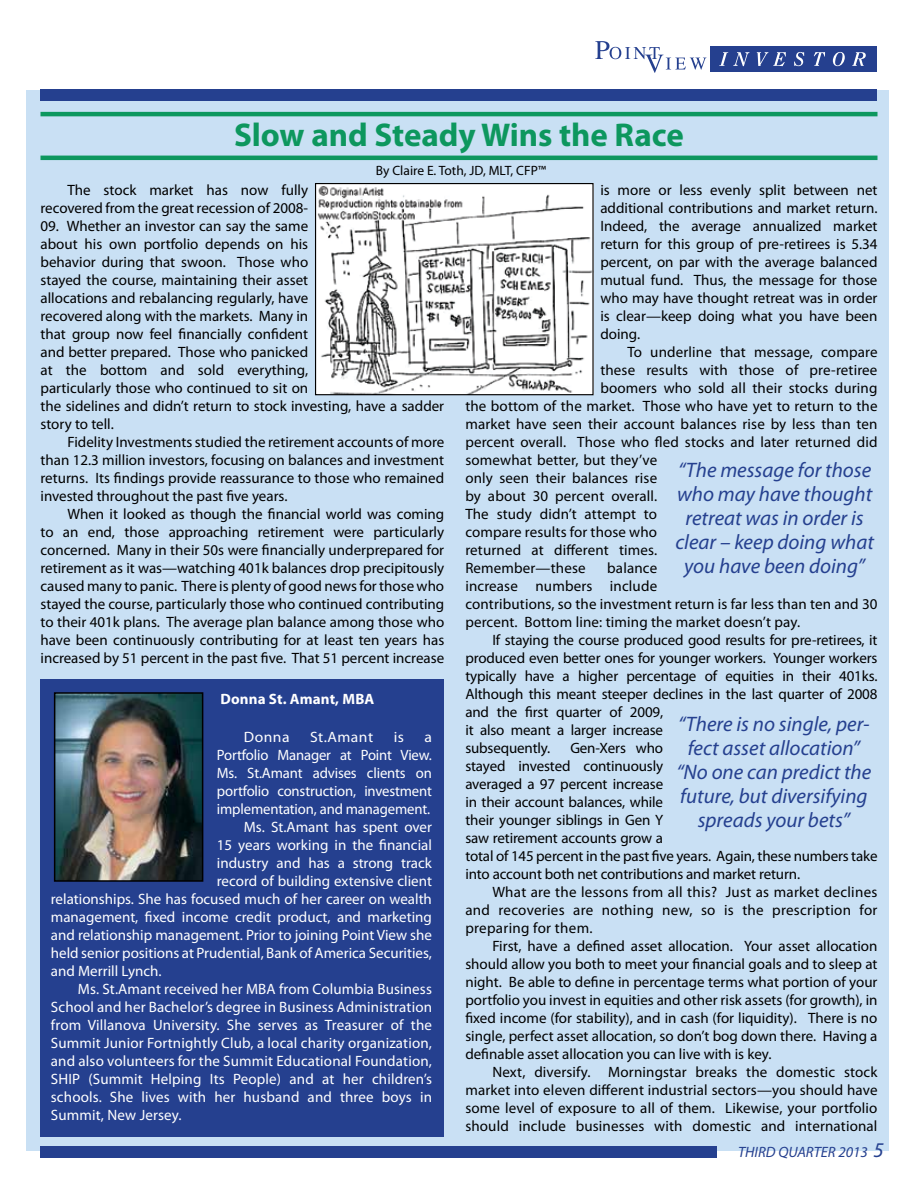
<style>
.page{position:relative;width:918px;height:1188px;background:#fff}
.page>*{position:absolute;margin:0;border:0;box-sizing:border-box;transform-origin:0 0}
.t1{font:700 33px "Myriad Pro";color:#0d975e}
.t2{font:italic 21px/24px "Myriad Pro";color:#25408f;text-align:center}
.t3{font:15px/18px "Myriad Pro";color:#000;text-align:justify}
.t4{font:15px "Myriad Pro";color:#fff}
.t5{font:italic 15px "Myriad Pro";color:#25408f}
.t6{font:700 15px "Myriad Pro";letter-spacing:.01em;color:#fff}
.t7{font:15px "Myriad Pro";color:#fff;scale:1.04 1}
.t8{font:13.5px "Myriad Pro";color:#000}
.s1{font-size:21px}
</style>
<div class="page">
<svg style="left:595px;top:41px;width:111px;height:32px"></svg>
<div style="left:710px;top:46px;width:167px;height:26px;background:#25408f"></div>
<svg style="left:719px;top:52px;width:31px;height:14px"></svg>
<svg style="left:757px;top:52px;width:29px;height:14px"></svg>
<svg style="left:794px;top:52px;width:10px;height:14px"></svg>
<svg style="left:814px;top:52px;width:11px;height:14px"></svg>
<svg style="left:833px;top:52px;width:12px;height:14px"></svg>
<svg style="left:852px;top:52px;width:14px;height:14px"></svg>
<div style="left:26px;top:90px;width:863px;height:1061px;background:#c9e0f4"></div>
<div style="left:40px;top:89px;width:838px;height:12px;background:#25408f"></div>
<div style="left:40px;top:1146px;width:677px;height:12px;background:#25408f"></div>
<hr style="left:40px;top:156px;width:838px;height:4px;background:#0d975e">
<hr style="left:40px;top:112px;width:838px;height:4px;background:#0d975e">
<div style="left:40px;top:679px;width:404px;height:458px;background:#25408f"></div>
<img style="left:57px;top:695px;width:143px;height:184px">
<div style="left:54px;top:692px;width:149px;height:190px;border:2px solid #000"></div>
<img style="left:317px;top:185px;width:275px;height:208px">
<div style="left:315px;top:183px;width:279px;height:212px;border:1px solid #000"></div>
<h1 class="t1" style="left:234px;top:113px;width:451px">Slow and Steady Wins the Race</h1>
<p class="t3" style="left:40px;top:181px;width:269px;text-align:right">The stock market has now fully recovered from the great recession of 2008-</p>
<p class="t3" style="left:40px;top:217px;width:405px;text-align:left">09. Whether an investor can say the same<br>about his own portfolio depends on his<br>behavior during that swoon. Those who<br>stayed the course, maintaining their asset<br>allocations and rebalancing regularly, have<br>recovered along with the markets. Many in<br>that group now feel financially confident<br>and better prepared. Those who panicked<br>at the bottom and sold everything,<br>particularly those who continued to sit on<br>the sidelines and didn’t return to stock investing, have a sadder story to tell.</p>
<p class="t3" style="left:40px;top:433px;width:405px;text-indent:27px">Fidelity Investments studied the retirement accounts of more than 12.3 million investors, focusing on balances and investment returns. Its findings provide reassurance to those who remained invested throughout the past five years.</p>
<p class="t3" style="left:40px;top:505px;width:405px;text-indent:27px">When it looked as though the financial world was coming to an end, those approaching retirement were particularly concerned. Many in their 50s were financially underprepared for retirement as it was—watching 401k balances drop precipitously caused many to panic. There is plenty of good news for those who stayed the course, particularly those who continued contributing to their 401k plans. The average plan balance among those who have been continuously contributing for at least ten years has increased by 51 percent in the past five. That 51 percent increase</p>
<p class="t8" style="left:376px;top:162px;width:172px">By Claire E. Toth, JD, MLT, CFP™</p>
<p class="t3" style="left:600px;top:181px;width:279px">is more or less evenly split between net additional contributions and market return.<br>Indeed, the average annualized market return for this group of pre-retirees is 5.34 percent, on par with the average balanced mutual fund. Thus, the message for those who may have thought retreat was in order is clear—keep doing what you have been doing.</p>
<p class="t3" style="left:627px;top:343px;width:252px">To underline that message, compare</p>
<p class="t3" style="left:600px;top:361px;width:279px">these results with those of pre-retiree</p>
<p class="t3" style="left:600px;top:379px;width:279px">boomers who sold all their stocks during</p>
<p class="t3" style="left:465px;top:397px;width:414px">the bottom of the market. Those who have yet to return to the</p>
<p class="t3" style="left:465px;top:415px;width:414px">market have seen their account balances rise by less than ten</p>
<p class="t3" style="left:465px;top:433px;width:414px">percent overall. Those who fled stocks and later returned did</p>
<p class="t3" style="left:465px;top:451px;width:193px">somewhat better, but they’ve</p>
<p class="t3" style="left:465px;top:469px;width:193px">only seen their balances rise</p>
<p class="t3" style="left:465px;top:487px;width:193px">by about 30 percent overall.</p>
<p class="t3" style="left:465px;top:505px;width:193px">The study didn’t attempt to</p>
<p class="t3" style="left:465px;top:523px;width:193px">compare results for those who</p>
<p class="t3" style="left:465px;top:541px;width:193px">returned at different times.</p>
<p class="t3" style="left:465px;top:559px;width:122px">Remember—these</p>
<h2 class="t2" style="left:675px;top:458px;width:200px">“The message for those who may have thought retreat was in order is clear – keep doing what you have been doing”</h2>
<p class="t3" style="left:465px;top:559px;width:414px;text-align:left;text-indent:142px">balance<br>increase numbers include<br>contributions, so the investment return is far less than ten and 30 percent. Bottom line: timing the market doesn’t pay.</p>
<p class="t3" style="left:465px;top:631px;width:414px;text-align:left;text-indent:27px">If staying the course produced good results for pre-retirees, it produced even better ones for younger workers. Younger workers typically have a higher percentage of equities in their 401ks.<br>Although this meant steeper declines in the last quarter of 2008 and the first quarter of 2009,<br>it also meant a larger increase<br>subsequently.</p>
<p class="t6" style="left:220px;top:689px;width:155px">Donna St. Amant, MBA</p>
<h2 class="t2" style="left:676px;top:712px;width:196px">“There is no single, per&shy;fect asset allocation” “No one can predict the future, but diversifying spreads your bets”</h2>
<p class="t7" style="left:244px;top:728px;width:45px">Donna</p>
<p class="t7" style="left:310px;top:728px;width:62px">St.Amant</p>
<p class="t7" style="left:394px;top:728px;width:11px">is</p>
<p class="t7" style="left:424px;top:728px;width:9px">a</p>
<p class="t4" style="left:217px;top:746px;width:217px">Portfolio Manager at Point View.</p>
<p class="t4" style="left:217px;top:764px;width:217px">Ms. St.Amant advises clients on</p>
<p class="t4" style="left:217px;top:782px;width:217px">portfolio construction, investment</p>
<p class="t4" style="left:217px;top:800px;width:215px">implementation, and management.</p>
<p class="t4" style="left:244px;top:818px;width:190px">Ms. St.Amant has spent over</p>
<p class="t4" style="left:217px;top:836px;width:217px">15 years working in the financial</p>
<p class="t4" style="left:217px;top:854px;width:217px">industry and has a strong track</p>
<p class="t4" style="left:217px;top:872px;width:217px">record of building extensive client</p>
<p class="t4" style="left:51px;top:890px;width:383px">relationships. She has focused much of her career on wealth</p>
<p class="t4" style="left:51px;top:908px;width:383px">management, fixed income credit product, and marketing</p>
<p class="t4" style="left:51px;top:926px;width:383px">and relationship management. Prior to joining Point View she</p>
<p class="t4" style="left:51px;top:944px;width:383px">held senior positions at Prudential, Bank of America Securities,</p>
<p class="t4" style="left:51px;top:962px;width:112px">and Merrill Lynch.</p>
<p class="t4" style="left:78px;top:980px;width:356px">Ms. St.Amant received her MBA from Columbia Business</p>
<p class="t4" style="left:51px;top:998px;width:383px">School and her Bachelor’s degree in Business Administration</p>
<p class="t4" style="left:51px;top:1016px;width:383px">from Villanova University. She serves as Treasurer of the</p>
<p class="t4" style="left:51px;top:1034px;width:383px">Summit Junior Fortnightly Club, a local charity organization,</p>
<p class="t4" style="left:51px;top:1052px;width:383px">and also volunteers for the Summit Educational Foundation,</p>
<p class="t4" style="left:51px;top:1070px;width:383px">SHIP (Summit Helping Its People) and at her children’s</p>
<p class="t4" style="left:51px;top:1088px;width:383px">schools. She lives with her husband and three boys in</p>
<p class="t4" style="left:51px;top:1106px;width:132px">Summit, New Jersey.</p>
<p class="t3" style="left:465px;top:739px;width:414px;text-align:left;text-indent:105px">Gen-Xers who<br>stayed invested continuously<br>averaged a 97 percent increase<br>in their account balances, while<br>their younger siblings in Gen Y<br>saw retirement accounts grow a<br>total of 145 percent in the past five years. Again, these numbers take into account both net contributions and market return.</p>
<p class="t3" style="left:465px;top:883px;width:414px;text-indent:27px">What are the lessons from all this? Just as market declines and recoveries are nothing new, so is the prescription for preparing for them.</p>
<p class="t3" style="left:465px;top:937px;width:414px;text-indent:27px">First, have a defined asset allocation. Your asset allocation should allow you both to meet your financial goals and to sleep at night. Be able to define in percentage terms what portion of your portfolio you invest in equities and other risk assets (for growth), in fixed income (for stability), and in cash (for liquidity). There is no single, perfect asset allocation, so don’t bog down there. Having a definable asset allocation you can live with is key.</p>
<p class="t3" style="left:465px;top:1063px;width:414px;text-indent:27px">Next, diversify. Morningstar breaks the domestic stock market into eleven different industrial sectors—you should have some level of exposure to all of them. Likewise, your portfolio should include businesses with domestic and international</p>
<p class="t5" style="left:738px;top:1143px;width:147px">THIRD QUARTER 2013 <span class="s1">5</span></p>
</div>
